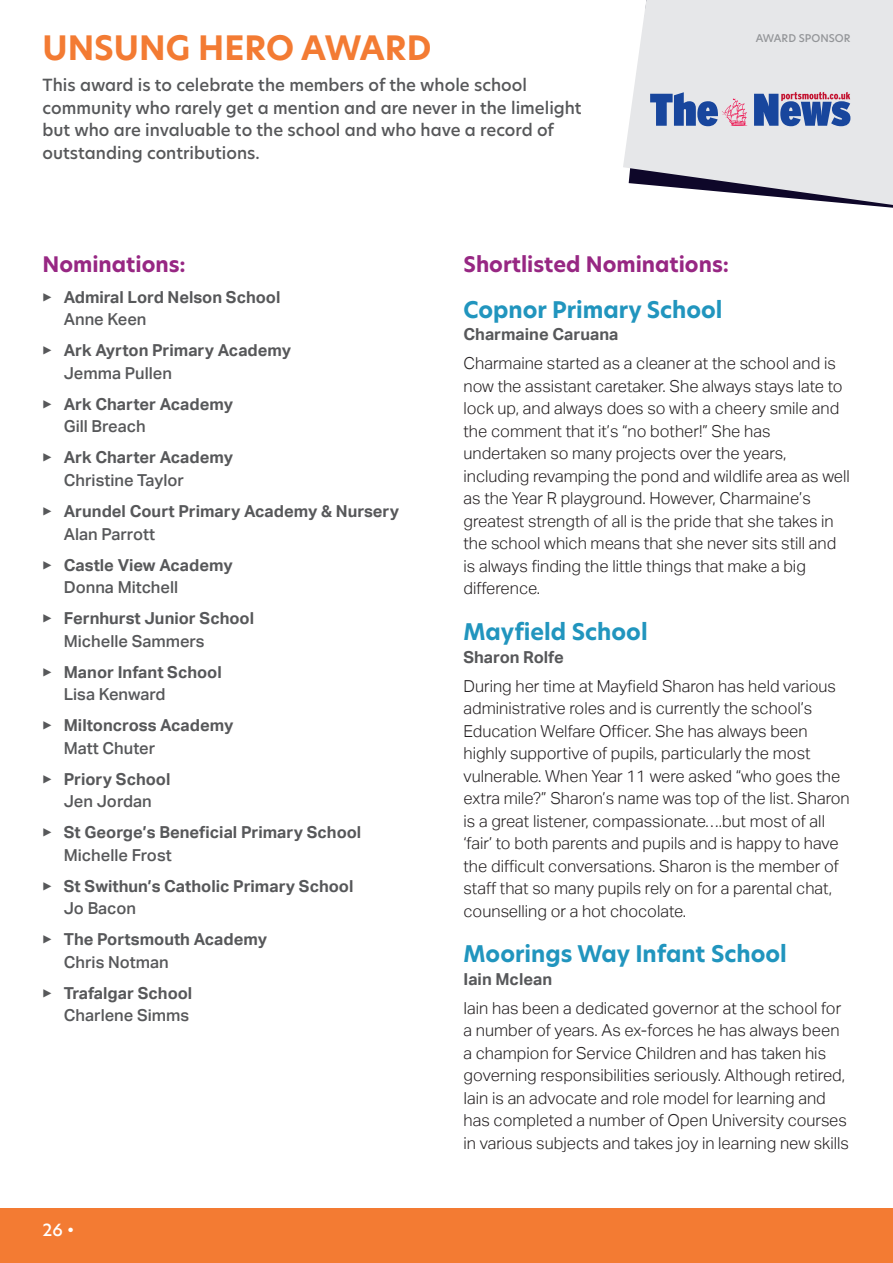
<style>
.page{position:relative;width:893px;height:1263px;background:#fff}
.page>*{position:absolute;margin:0;border:0;box-sizing:border-box;transform-origin:0 0}
.Award{font:700 33px "Hero New";color:#f37b33}
.School{font:700 22.5px "Hero New";color:#2195be}
.nominatio_header{font:700 21px "Hero New";color:#972783}
.Body{font:300 16.5px/22.5px "Aktiv Grotesk";color:#231f20}
.School-2{font:700 16.5px/22.5px "Aktiv Grotesk";color:#57585a}
.Description{font:500 16.5px/22.5px "Hero New";color:#57585a}
.t1{font:500 16.5px "Hero New";color:#fff}
.Body-2{font:500 10.5px "Hero New";color:#939598}
.s1{font-weight:400}
.s2{font-weight:500}
</style>
<div class="page">
<div style="left:0;top:1208px;width:893px;height:55px;background:#f37b33"></div>
<svg style="left:623px;top:0;width:270px;height:205px;fill:#e6e7e9"></svg>
<svg style="left:650px;top:92px;width:200px;height:34px"></svg>
<p class="Award" style="left:43px;top:26px;width:390px">UNSUNG HERO AWARD</p>
<p class="Description" style="left:43px;top:74px;width:541px">This award is to celebrate the members of the whole school community who rarely get a mention and are never in the limelight but who are invaluable to the school and who have a record of outstanding contributions.</p>
<p class="Body-2" style="left:756px;top:31px;width:96px">AWARD SPONSOR</p>
<p class="nominatio_header" style="left:43px;top:250px;width:145px">Nominations:</p>
<p class="School-2" style="left:64px;top:286px;width:218px;text-indent:-21px"><span class="s1">▶</span> Admiral Lord Nelson School<br><span class="s2">Anne Keen</span></p>
<p class="School-2" style="left:64px;top:339px;width:229px;text-indent:-21px"><span class="s1">▶</span> Ark Ayrton Primary Academy<br><span class="s2">Jemma Pullen</span></p>
<p class="School-2" style="left:64px;top:393px;width:171px;text-indent:-21px"><span class="s1">▶</span> Ark Charter Academy<br><span class="s2">Gill Breach</span></p>
<p class="School-2" style="left:64px;top:446px;width:171px;text-indent:-21px"><span class="s1">▶</span> Ark Charter Academy<br><span class="s2">Christine Taylor</span></p>
<p class="School-2" style="left:64px;top:500px;width:337px;text-indent:-21px"><span class="s1">▶</span> Arundel Court Primary Academy &amp; Nursery<br><span class="s2">Alan Parrott</span></p>
<p class="School-2" style="left:64px;top:553px;width:170px;text-indent:-21px"><span class="s1">▶</span> Castle View Academy<br><span class="s2">Donna Mitchell</span></p>
<p class="School-2" style="left:64px;top:607px;width:192px;text-indent:-21px"><span class="s1">▶</span> Fernhurst Junior School<br><span class="s2">Michelle Sammers</span></p>
<p class="School-2" style="left:64px;top:661px;width:160px;text-indent:-21px"><span class="s1">▶</span> Manor Infant School<br><span class="s2">Lisa Kenward</span></p>
<p class="School-2" style="left:64px;top:714px;width:171px;text-indent:-21px"><span class="s1">▶</span> Miltoncross Academy<br><span class="s2">Matt Chuter</span></p>
<p class="School-2" style="left:43px;top:768px;width:129px;text-align:center"><span class="s1">▶</span> Priory School<br><span class="s2">Jen Jordan</span></p>
<p class="School-2" style="left:64px;top:821px;width:299px;text-indent:-21px"><span class="s1">▶</span> St George’s Beneficial Primary School<br><span class="s2">Michelle Frost</span></p>
<p class="School-2" style="left:64px;top:875px;width:291px;text-indent:-21px"><span class="s1">▶</span> St Swithun’s Catholic Primary School<br><span class="s2">Jo Bacon</span></p>
<p class="School-2" style="left:64px;top:928px;width:205px;text-indent:-21px"><span class="s1">▶</span> The Portsmouth Academy<br><span class="s2">Chris Notman</span></p>
<p class="School-2" style="left:43px;top:982px;width:151px;text-align:right"><span class="s1">▶</span> Trafalgar School<br><span class="s2">Charlene Simms</span></p>
<p class="t1" style="left:43px;top:1218px;width:33px">26 •</p>
<p class="nominatio_header" style="left:463px;top:250px;width:267px">Shortlisted Nominations:</p>
<p class="School" style="left:463px;top:294px;width:261px">Copnor Primary School</p>
<p class="School-2" style="left:463px;top:323px;width:156px">Charmaine Caruana</p>
<p class="Body" style="left:463px;top:352px;width:388px">Charmaine started as a cleaner at the school and is now the assistant caretaker. She always stays late to lock up, and always does so with a cheery smile and the comment that it’s “no bother!” She has undertaken so many projects over the years, including revamping the pond and wildlife area as well as the Year R playground. However, Charmaine’s greatest strength of all is the pride that she takes in the school which means that she never sits still and is always finding the little things that make a big difference.</p>
<p class="School" style="left:463px;top:616px;width:186px">Mayfield School</p>
<p class="School-2" style="left:463px;top:646px;width:102px">Sharon Rolfe</p>
<p class="Body" style="left:463px;top:675px;width:388px">During her time at Mayfield Sharon has held various administrative roles and is currently the school’s Education Welfare Officer. She has always been highly supportive of pupils, particularly the most vulnerable. When Year 11 were asked “who goes the extra mile?” Sharon’s name was top of the list. Sharon is a great listener, compassionate….but most of all ‘fair’ to both parents and pupils and is happy to have the difficult conversations. Sharon is the member of staff that so many pupils rely on for a parental chat, counselling or a hot chocolate.</p>
<p class="School" style="left:463px;top:939px;width:325px">Moorings Way Infant School</p>
<p class="School-2" style="left:463px;top:968px;width:90px">Iain Mclean</p>
<p class="Body" style="left:463px;top:997px;width:387px">Iain has been a dedicated governor at the school for a number of years. As ex-forces he has always been a champion for Service Children and has taken his governing responsibilities seriously. Although retired, Iain is an advocate and role model for learning and has completed a number of Open University courses in various subjects and takes joy in learning new skills</p>
</div>
